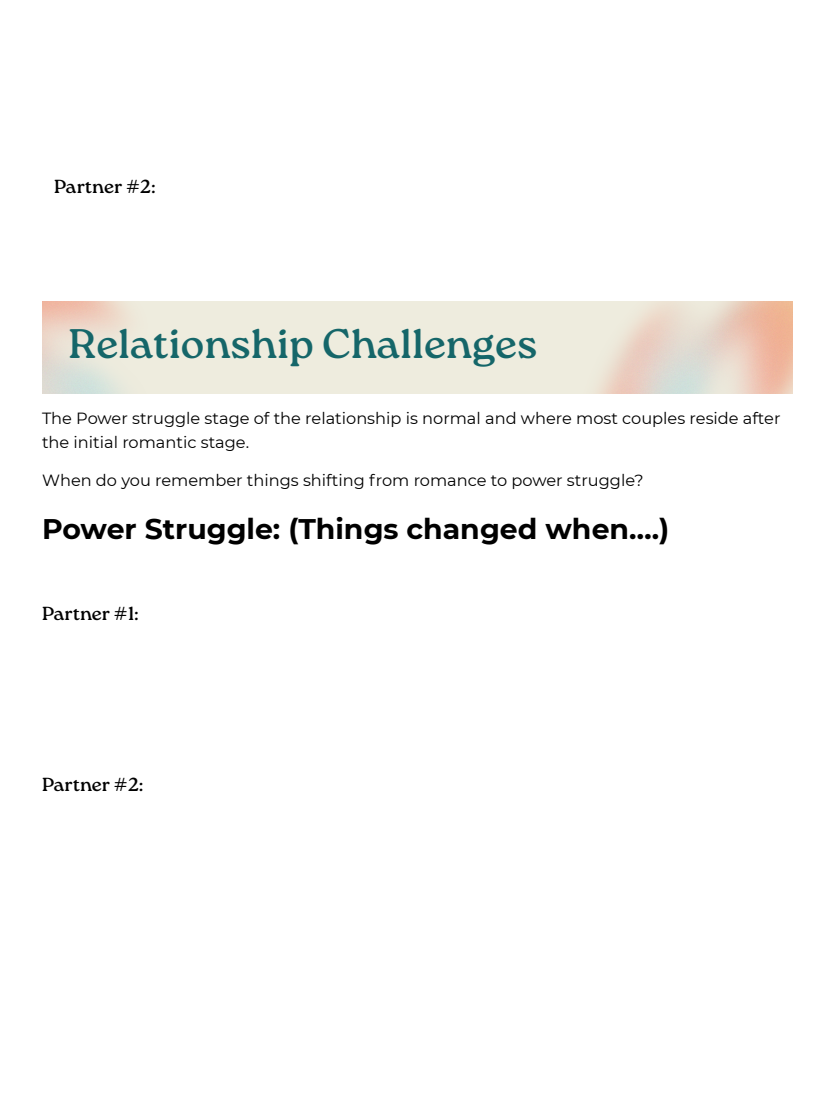
<style>
.page{position:relative;width:836px;height:1103px;background:#fff}
.page>*{position:absolute;margin:0;border:0;box-sizing:border-box;transform-origin:0 0}
.t1{font:41.25px "Roca One";color:#156669}
.t2{font:700 28.35px "Montserrat";color:#000}
.t3{font:18.9px "Roca One";color:#000}
.t4{font:16.2px/23.2px "Montserrat";color:#000}
</style>
<div class="page">
<svg style="left:42px;top:301px;width:750px;height:92px;background:#ebe3d5"></svg>
<p class="t3" style="left:54px;top:175px;width:103px">Partner #2:</p>
<p class="t1" style="left:69px;top:319px;width:470px">Relationship Challenges</p>
<p class="t4" style="left:42px;top:407px;width:740px">The Power struggle stage of the relationship is normal and where most couples reside after the initial romantic stage.</p>
<p class="t4" style="left:42px;top:469px;width:603px">When do you remember things shifting from romance to power struggle?</p>
<h1 class="t2" style="left:42px;top:511px;width:628px">Power Struggle: (Things changed when….)</h1>
<h2 class="t3" style="left:42px;top:602px;width:98px">Partner #1:</h2>
<h2 class="t3" style="left:42px;top:773px;width:103px">Partner #2:</h2>
</div>
